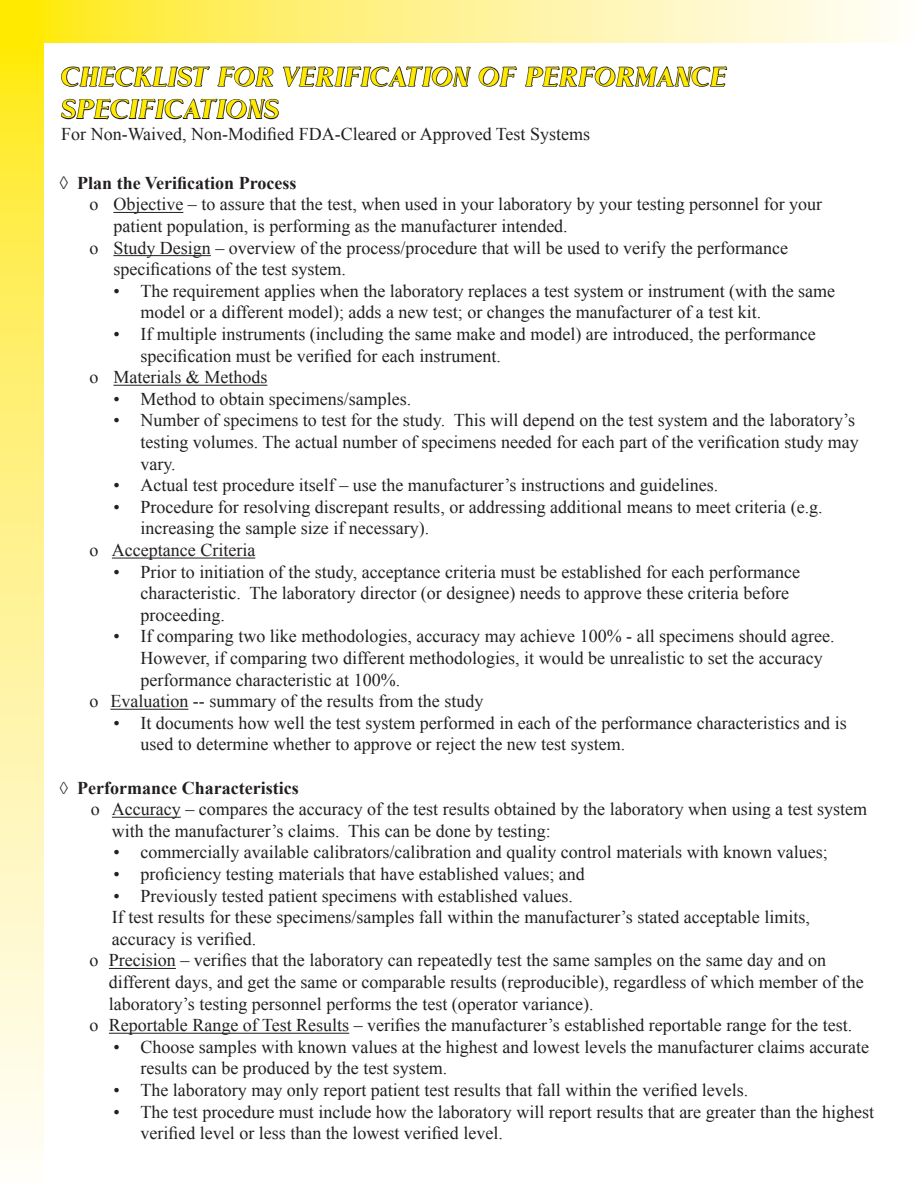
<style>
.page{position:relative;width:918px;height:1188px;background:#fff}
.page>*{position:absolute;margin:0;border:0;box-sizing:border-box;transform-origin:0 0}
.t1{font:27px "Lyndsey";letter-spacing:.05em;color:#ffea00}
.t2{font:18px/21.6px "Times New Roman";color:#231f20}
.t3{font:700 18px "Times New Roman";color:#231f20}
.s1{font-weight:400}
</style>
<div class="page">
<svg style="left:1px;top:43px;width:42px;height:1108px;background:#fff291"></svg>
<svg style="left:0;top:0;width:890px;height:43px;background:#fff28b"></svg>
<hr style="left:113px;top:212px;width:70px;height:1px;background:#231f20">
<hr style="left:113px;top:255px;width:98px;height:1px;background:#231f20">
<hr style="left:113px;top:385px;width:154px;height:1px;background:#231f20">
<hr style="left:112px;top:558px;width:143px;height:1px;background:#231f20">
<hr style="left:110px;top:709px;width:78px;height:1px;background:#231f20">
<hr style="left:112px;top:817px;width:69px;height:1px;background:#231f20">
<hr style="left:109px;top:968px;width:67px;height:1px;background:#231f20">
<hr style="left:109px;top:1033px;width:240px;height:1px;background:#231f20">
<svg style="left:478px;top:66px;width:39px;height:21px"></svg>
<svg style="left:524px;top:66px;width:204px;height:21px"></svg>
<svg style="left:60px;top:66px;width:411px;height:54px"></svg>
<h1 class="t1" style="left:61px;top:63px;width:18px">CHECKLIST</h1>
<h1 class="t1" style="left:218px;top:63px;width:133px">for VERIFICATIO</h1>
<h1 class="t1" style="left:453px;top:63px;width:257px">N OF PERFORMANCE</h1>
<h1 class="t1" style="left:61px;top:95px;width:17px">SPECIFICATIO</h1>
<h1 class="t1" style="left:247px;top:95px;width:32px">NS</h1>
<p class="t2" style="left:61px;top:123px;width:530px">For Non-Waived, Non-Modified FDA-Cleared or Approved Test Systems</p>
<p class="t3" style="left:59px;top:170px;width:239px"><span class="s1">◊</span> Plan the Verification Process</p>
<p class="t2" style="left:89px;top:193px;width:734px">o Objective – to assure that the test, when used in your laboratory by your testing personnel for your</p>
<p class="t2" style="left:113px;top:215px;width:456px">patient population, is performing as the manufacturer intended.</p>
<p class="t2" style="left:89px;top:237px;width:700px">o Study Design – overview of the process/procedure that will be used to verify the performance</p>
<p class="t2" style="left:113px;top:258px;width:234px">specifications of the test system.</p>
<p class="t2" style="left:140px;top:280px;width:696px;text-indent:-27px">• The requirement applies when the laboratory replaces a test system or instrument (with the same model or a different model); adds a new test; or changes the manufacturer of a test kit.</p>
<p class="t2" style="left:113px;top:323px;width:704px">• If multiple instruments (including the same make and model) are introduced, the performance</p>
<p class="t2" style="left:140px;top:345px;width:362px">specification must be verified for each instrument.</p>
<p class="t2" style="left:89px;top:366px;width:179px">o Materials &amp; Methods</p>
<p class="t2" style="left:113px;top:388px;width:299px">• Method to obtain specimens/samples.</p>
<p class="t2" style="left:140px;top:409px;width:720px;text-indent:-27px">• Number of specimens to test for the study. This will depend on the test system and the laboratory’s testing volumes. The actual number of specimens needed for each part of the verification study may vary.</p>
<p class="t2" style="left:113px;top:474px;width:607px">• Actual test procedure itself – use the manufacturer’s instructions and guidelines.</p>
<p class="t2" style="left:113px;top:496px;width:711px">• Procedure for resolving discrepant results, or addressing additional means to meet criteria (e.g.</p>
<p class="t2" style="left:140px;top:517px;width:290px">increasing the sample size if necessary).</p>
<p class="t2" style="left:89px;top:539px;width:167px">o Acceptance Criteria</p>
<p class="t2" style="left:140px;top:561px;width:661px;text-indent:-27px">• Prior to initiation of the study, acceptance criteria must be established for each performance characteristic. The laboratory director (or designee) needs to approve these criteria before proceeding.</p>
<p class="t2" style="left:113px;top:625px;width:723px">• If comparing two like methodologies, accuracy may achieve 100% - all specimens should agree.</p>
<p class="t2" style="left:140px;top:647px;width:684px">However, if comparing two different methodologies, it would be unrealistic to set the accuracy</p>
<p class="t2" style="left:140px;top:669px;width:261px">performance characteristic at 100%.</p>
<p class="t2" style="left:89px;top:690px;width:395px">o Evaluation -- summary of the results from the study</p>
<p class="t2" style="left:140px;top:712px;width:708px;text-indent:-27px">• It documents how well the test system performed in each of the performance characteristics and is used to determine whether to approve or reject the new test system.</p>
<p class="t3" style="left:59px;top:775px;width:241px">◊ Performance Characteristics</p>
<p class="t2" style="left:112px;top:798px;width:757px;text-indent:-21px">o Accuracy – compares the accuracy of the test results obtained by the laboratory when using a test system with the manufacturer’s claims. This can be done by testing:</p>
<p class="t2" style="left:113px;top:841px;width:716px">• commercially available calibrators/calibration and quality control materials with known values;</p>
<p class="t2" style="left:113px;top:863px;width:473px">• proficiency testing materials that have established values; and</p>
<p class="t2" style="left:113px;top:885px;width:461px">• Previously tested patient specimens with established values.</p>
<p class="t2" style="left:112px;top:906px;width:699px">If test results for these specimens/samples fall within the manufacturer’s stated acceptable limits,</p>
<p class="t2" style="left:112px;top:928px;width:146px">accuracy is verified.</p>
<p class="t2" style="left:89px;top:949px;width:738px">o Precision – verifies that the laboratory can repeatedly test the same samples on the same day and on</p>
<p class="t2" style="left:109px;top:971px;width:756px">different days, and get the same or comparable results (reproducible), regardless of which member of the</p>
<p class="t2" style="left:109px;top:993px;width:486px">laboratory’s testing personnel performs the test (operator variance).</p>
<p class="t2" style="left:89px;top:1014px;width:764px">o Reportable Range of Test Results – verifies the manufacturer’s established reportable range for the test.</p>
<p class="t2" style="left:140px;top:1036px;width:730px;text-indent:-27px">• Choose samples with known values at the highest and lowest levels the manufacturer claims accurate results can be produced by the test system.</p>
<p class="t2" style="left:113px;top:1079px;width:636px">• The laboratory may only report patient test results that fall within the verified levels.</p>
<p class="t2" style="left:140px;top:1101px;width:735px;text-indent:-27px">• The test procedure must include how the laboratory will report results that are greater than the highest verified level or less than the lowest verified level.</p>
</div>
